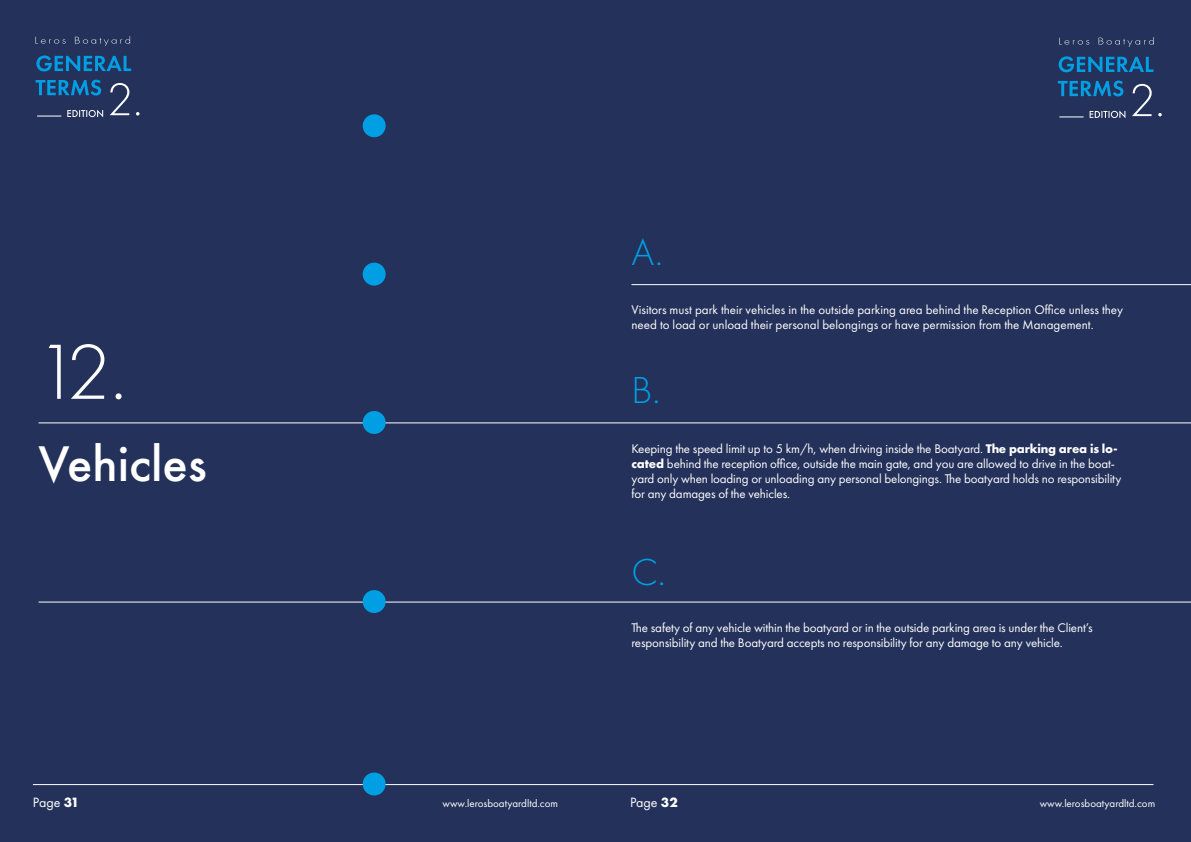
<style>
.page{position:relative;width:1191px;height:842px;background:#24315a}
.page>*{position:absolute;margin:0;border:0;box-sizing:border-box;transform-origin:0 0}
.t1{font:300 81px "Futura PT";color:#fff}
.t2{font:500 46px "Futura";color:#fff}
.t3{font:300 39px "Futura PT";color:#009fe3}
.t4{font:14px "Futura PT";color:#fff}
.t5{font:13px/15px "Futura PT";letter-spacing:-.01em;color:#fff}
.t6{font:11px "Futura PT";color:#fff}
.s1{font-weight:700}
</style>
<div class="page">
<svg style="left:36px;top:39px;width:30px;height:5px"></svg>
<svg style="left:75px;top:36px;width:55px;height:10px"></svg>
<svg style="left:1059px;top:38px;width:30px;height:7px"></svg>
<svg style="left:1098px;top:37px;width:55px;height:10px"></svg>
<svg style="left:36px;top:80px;width:65px;height:16px"></svg>
<svg style="left:36px;top:55px;width:95px;height:16px"></svg>
<svg style="left:1057px;top:81px;width:66px;height:15px"></svg>
<svg style="left:1058px;top:56px;width:95px;height:16px"></svg>
<svg style="left:67px;top:110px;width:36px;height:7px"></svg>
<svg style="left:1089px;top:111px;width:36px;height:7px"></svg>
<svg style="left:110px;top:83px;width:29px;height:33px"></svg>
<svg style="left:1132px;top:84px;width:29px;height:32px"></svg>
<svg style="left:37px;top:116px;width:24px;height:1px"></svg>
<svg style="left:1059px;top:116px;width:24px;height:1px"></svg>
<hr style="left:33px;top:784px;width:1120px;height:1px;background:#fff">
<hr style="left:39px;top:422px;width:1152px;height:1px;background:#fff">
<hr style="left:39px;top:601px;width:1152px;height:1px;background:#fff">
<hr style="left:631px;top:284px;width:560px;height:1px;background:#fff">
<div style="left:363px;top:590px;width:23px;height:23px;background:#009fe3;border-radius:50%"></div>
<div style="left:363px;top:411px;width:23px;height:23px;background:#009fe3;border-radius:50%"></div>
<div style="left:363px;top:263px;width:23px;height:23px;background:#009fe3;border-radius:50%"></div>
<div style="left:363px;top:114px;width:23px;height:23px;background:#009fe3;border-radius:50%"></div>
<div style="left:363px;top:772px;width:23px;height:23px;background:#009fe3;border-radius:50%"></div>
<h3 class="t3" style="left:631px;top:230px;width:33px">A.</h3>
<h1 class="t1" style="left:35px;top:326px;width:93px">12.</h1>
<h2 class="t2" style="left:39px;top:432px;width:170px">Vehicles</h2>
<p class="t5" style="left:631px;top:302px;width:493px">Visitors must park their vehicles in the outside parking area behind the Reception Office unless they need to load or unload their personal belongings or have permission from the Management.</p>
<h3 class="t3" style="left:631px;top:368px;width:30px">B.</h3>
<p class="t5" style="left:631px;top:441px;width:491px">Keeping the speed limit up to 5 km/h, when driving inside the Boatyard. <span class="s1">The parking area is lo&shy;cated</span> behind the reception office, outside the main gate, and you are allowed to drive in the boat&shy;yard only when loading or unloading any personal belongings. The boatyard holds no responsibility for any damages of the vehicles.</p>
<h3 class="t3" style="left:631px;top:549px;width:36px">C.</h3>
<p class="t5" style="left:631px;top:620px;width:462px">The safety of any vehicle within the boatyard or in the outside parking area is under the Client’s responsibility and the Boatyard accepts no responsibility for any damage to any vehicle.</p>
<p class="t4" style="left:33px;top:794px;width:48px">Page <span class="s1">31</span></p>
<p class="t6" style="left:442px;top:797px;width:117px">www.lerosboatyardltd.com</p>
<p class="t4" style="left:630px;top:794px;width:49px">Page <span class="s1">32</span></p>
<p class="t6" style="left:1039px;top:797px;width:117px">www.lerosboatyardltd.com</p>
</div>
